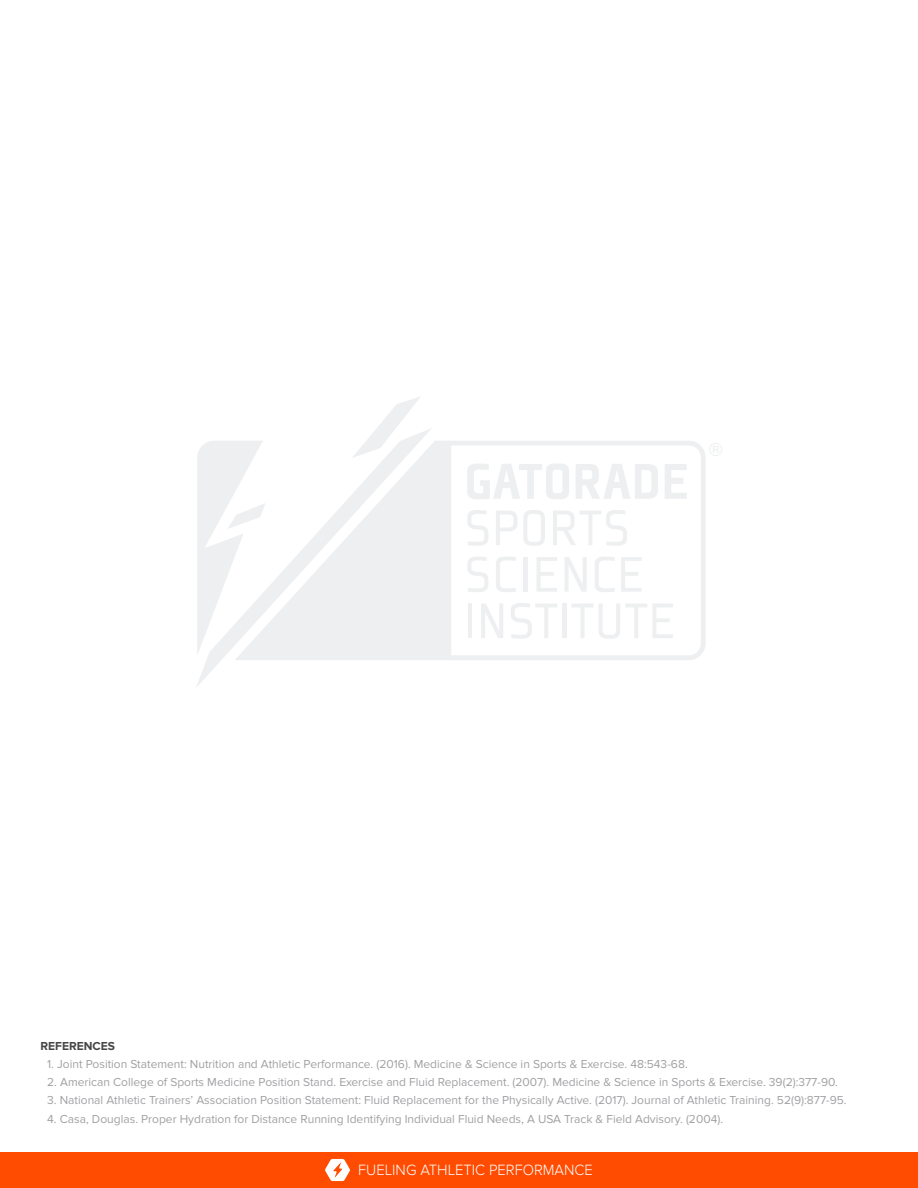
<style>
.page{position:relative;width:918px;height:1188px;background:#fff}
.page>*{position:absolute;margin:0;border:0;box-sizing:border-box;transform-origin:0 0}
.t1{font:300 15.45px "Proxima Nova";color:#fff;scale:.96 1}
.Body{font:12px "Proxima Nova";color:#a1a1a5}
.Body-2{font:700 12px "Proxima Nova";color:#474646}
</style>
<div class="page">
<div style="left:0;top:1152px;width:918px;height:36px;background:#ff4c00"></div>
<svg style="left:325px;top:1159px;width:25px;height:22px"></svg>
<svg style="left:377px;top:397px;width:43px;height:31px"></svg>
<svg style="left:197px;top:428px;width:234px;height:258px"></svg>
<svg style="left:197px;top:441px;width:38px;height:215px"></svg>
<svg style="left:235px;top:441px;width:471px;height:219px"></svg>
<svg style="left:467px;top:510px;width:21px;height:36px"></svg>
<svg style="left:496px;top:510px;width:49px;height:36px"></svg>
<svg style="left:553px;top:510px;width:74px;height:36px"></svg>
<svg style="left:496px;top:557px;width:20px;height:35px"></svg>
<hr style="left:523px;top:557px;width:4px;height:35px;background:#edeff0">
<svg style="left:467px;top:557px;width:21px;height:35px"></svg>
<svg style="left:537px;top:557px;width:20px;height:35px"></svg>
<svg style="left:595px;top:557px;width:20px;height:35px"></svg>
<svg style="left:621px;top:557px;width:21px;height:35px"></svg>
<svg style="left:565px;top:557px;width:22px;height:35px"></svg>
<svg style="left:481px;top:604px;width:22px;height:34px"></svg>
<hr style="left:468px;top:604px;width:4px;height:34px;background:#edeff0">
<svg style="left:599px;top:604px;width:74px;height:35px"></svg>
<svg style="left:511px;top:603px;width:46px;height:36px"></svg>
<svg style="left:572px;top:604px;width:21px;height:34px"></svg>
<hr style="left:562px;top:604px;width:4px;height:34px;background:#edeff0">
<svg style="left:467px;top:464px;width:102px;height:35px"></svg>
<svg style="left:576px;top:464px;width:82px;height:35px"></svg>
<svg style="left:665px;top:464px;width:22px;height:35px"></svg>
<p class="Body-2" style="left:40px;top:1039px;width:76px">REFERENCES</p>
<p class="Body" style="left:47px;top:1057px;width:642px">1. Joint Position Statement: Nutrition and Athletic Performance. (2016). Medicine &amp; Science in Sports &amp; Exercise. 48:543-68.</p>
<p class="Body" style="left:47px;top:1075px;width:792px">2. American College of Sports Medicine Position Stand. Exercise and Fluid Replacement. (2007). Medicine &amp; Science in Sports &amp; Exercise. 39(2):377-90.</p>
<p class="Body" style="left:47px;top:1093px;width:801px">3. National Athletic Trainers’ Association Position Statement: Fluid Replacement for the Physically Active. (2017). Journal of Athletic Training. 52(9):877-95.</p>
<p class="Body" style="left:47px;top:1112px;width:677px">4. Casa, Douglas. Proper Hydration for Distance Running Identifying Individual Fluid Needs, A USA Track &amp; Field Advisory. (2004).</p>
<p class="t1" style="left:358px;top:1161px;width:246px">FUELING ATHLETIC PERFORMANCE</p>
</div>
